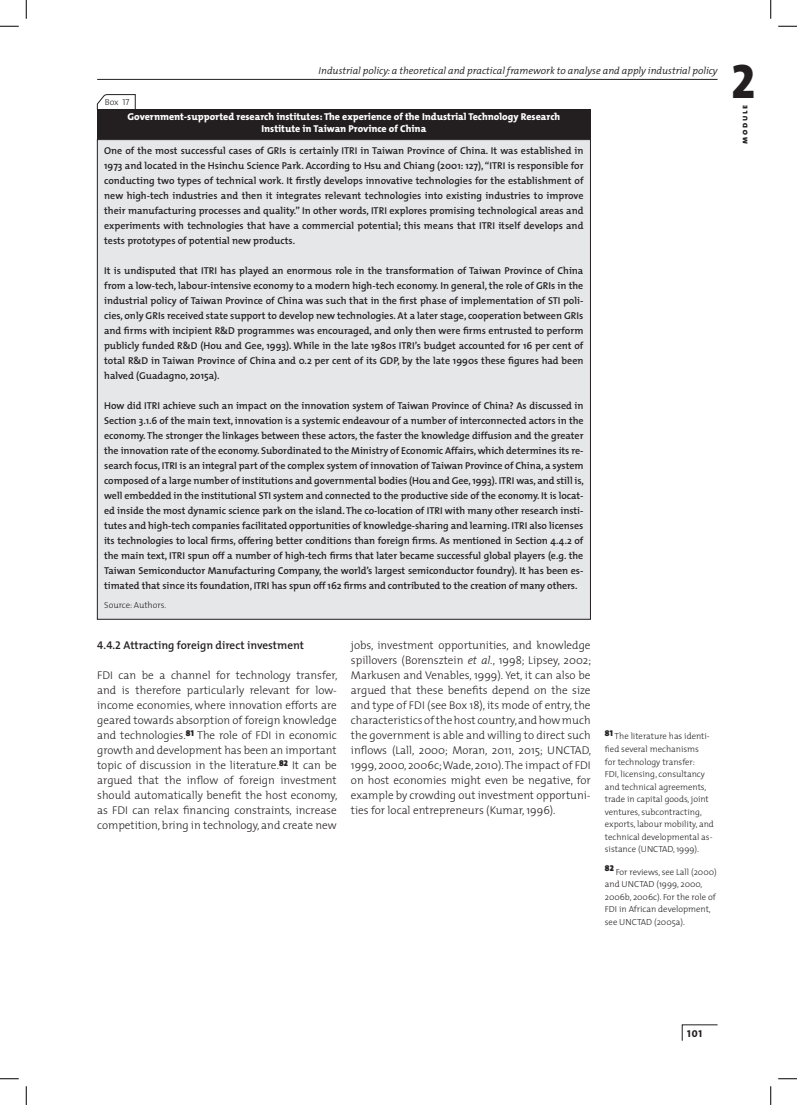
<style>
.page{position:relative;width:797px;height:1105px;background:#fff}
.page>*{position:absolute;margin:0;border:0;box-sizing:border-box;transform-origin:0 0}
.t1{font:48.75px "The Mix Extra Bold Caps";color:#231f20}
.t2{font:300 11.25px/15px "The Mix";color:#231f20;text-align:justify}
.t3{font:600 11.25px "The Mix";color:#231f20}
.t4{font:600 10px/15px "The Mix";color:#231f20;text-align:justify}
.t5{font:800 10px/12.5px "The Mix";color:#fff;text-align:center}
.t6{font:italic 300 10px "The Mix";color:#231f20}
.t7{font:10px "The Mix Extra Bold Caps";color:#231f20}
.t8{font:300 8.75px/12.5px "The Mix";color:#231f20}
.t9{font:8.75px "The Mix Extra Bold Caps";letter-spacing:.2em;color:#231f20}
.s1{font-family:"The Mix Light Caps";font-weight:400}
.s2{font-family:"The Mix Semi Bold Caps";font-weight:400}
.s3{font-style:italic}
</style>
<div class="page">
<hr style="left:97px;top:79px;width:620px;height:1px;background:#231f20">
<svg style="left:681px;top:1024px;width:37px;height:17px"></svg>
<svg style="left:97px;top:94px;width:39px;height:15px"></svg>
<div style="left:97px;top:109px;width:493px;height:30px;background:#231f20"></div>
<div style="left:97px;top:140px;width:493px;height:479px;background:#e6e7e9"></div>
<svg style="left:0;top:25px;width:19px;height:2px"></svg>
<svg style="left:778px;top:25px;width:19px;height:2px"></svg>
<svg style="left:0;top:1078px;width:19px;height:1px"></svg>
<svg style="left:778px;top:1078px;width:19px;height:1px"></svg>
<svg style="left:25px;top:0;width:2px;height:19px"></svg>
<svg style="left:25px;top:1086px;width:2px;height:19px"></svg>
<svg style="left:770px;top:0;width:1px;height:19px"></svg>
<svg style="left:770px;top:1086px;width:1px;height:19px"></svg>
<p class="t6" style="left:318px;top:62px;width:400px">Industrial policy: a theoretical and practical framework to analyse and apply industrial policy</p>
<h1 class="t1" style="left:731px;top:40px;width:26px">2</h1>
<p class="t9" style="left:737px;top:144px;width:41px;rotate:-90deg">module</p>
<p class="t8" style="left:105px;top:96px;width:26px">Box <span class="s1">17</span></p>
<p class="t5" style="left:127px;top:110px;width:434px">Government-supported research institutes: The experience of the Industrial Technology Research<br>Institute in Taiwan Province of China</p>
<p class="t4" style="left:104px;top:143px;width:481px">One of the most successful cases of GRIs is certainly ITRI in Taiwan Province of China. It was established in 1973 and located in the Hsinchu Science Park. According to Hsu and Chiang (2001: 127), “ITRI is responsible for conducting two types of technical work. It firstly develops innovative technologies for the establishment of new high-tech industries and then it integrates relevant technologies into existing industries to improve their manufacturing processes and quality.” In other words, ITRI explores promising technological areas and experiments with technologies that have a commercial potential; this means that ITRI itself develops and tests prototypes of potential new products.</p>
<p class="t4" style="left:104px;top:263px;width:481px">It is undisputed that ITRI has played an enormous role in the transformation of Taiwan Province of China from a low-tech, labour-intensive economy to a modern high-tech economy. In general, the role of GRIs in the industrial policy of Taiwan Province of China was such that in the first phase of implementation of STI poli&shy;cies, only GRIs received state support to develop new technologies. At a later stage, cooperation between GRIs and firms with incipient R&amp;D programmes was encouraged, and only then were firms entrusted to perform publicly funded R&amp;D (Hou and Gee, 1993). While in the late 1980s ITRI’s budget accounted for 16 per cent of total R&amp;D in Taiwan Province of China and 0.2 per cent of its GDP, by the late 1990s these figures had been halved (Guadagno, 2015a).</p>
<p class="t4" style="left:104px;top:398px;width:481px">How did ITRI achieve such an impact on the innovation system of Taiwan Province of China? As discussed in Section 3.1.6 of the main text, innovation is a systemic endeavour of a number of interconnected actors in the economy. The stronger the linkages between these actors, the faster the knowledge diffusion and the greater the innovation rate of the economy. Subordinated to the Ministry of Economic Affairs,which determines its re&shy;search focus, ITRI is an integral part of the complex system of innovation of Taiwan Province of China, a system composed of a large number of institutions and governmental bodies (Hou and Gee,1993). ITRI was, and still is, well embedded in the institutional STI system and connected to the productive side of the economy. It is locat&shy;ed inside the most dynamic science park on the island. The co-location of ITRI with many other research insti&shy;tutes and high-tech companies facilitated opportunities of knowledge-sharing and learning. ITRI also licenses its technologies to local firms, offering better conditions than foreign firms. As mentioned in Section 4.4.2 of the main text, ITRI spun off a number of high-tech firms that later became successful global players (e.g. the Taiwan Semiconductor Manufacturing Company, the world’s largest semiconductor foundry). It has been es&shy;timated that since its foundation, ITRI has spun off 162 firms and contributed to the creation of many others.</p>
<p class="t8" style="left:104px;top:599px;width:64px">Source: Authors.</p>
<p class="t3" style="left:97px;top:636px;width:208px"><span class="s2">4.4.2</span> Attracting foreign direct investment</p>
<p class="t2" style="left:97px;top:668px;width:242px">FDI can be a channel for technology transfer, and is therefore particularly relevant for low&shy;income economies, where innovation efforts are geared towards absorption of foreign knowledge and technologies.<sup>81</sup> The role of FDI in economic growth and development has been an important topic of discussion in the literature.<sup>82</sup> It can be argued that the inflow of foreign investment should automatically benefit the host economy, as FDI can relax financing constraints, increase competition, bring in technology, and create new</p>
<p class="t2" style="left:351px;top:638px;width:242px">jobs, investment opportunities, and knowledge spillovers (Borensztein <span class="s3">et al.</span>, 1998; Lipsey, 2002; Markusen and Venables, 1999). Yet, it can also be argued that these benefits depend on the size and type of FDI (see Box 18), its mode of entry, the characteristics of the host country, and how much the government is able and willing to direct such inflows (Lall, 2000; Moran, 2011, 2015; UNCTAD, 1999, 2000, 2006c; Wade, 2010). The impact of FDI on host economies might even be negative, for example by crowding out investment opportuni&shy;ties for local entrepreneurs (Kumar, 1996).</p>
<p class="t8" style="left:605px;top:730px;width:111px"><sup>81</sup> The literature has identi&shy;fied several mechanisms<br>for technology transfer:<br>FDI, licensing, consultancy and technical agreements, trade in capital goods, joint ventures, subcontracting, exports, labour mobility, and technical developmental as&shy;sistance (UNCTAD, 1999).</p>
<p class="t8" style="left:605px;top:865px;width:113px"><sup>82</sup> For reviews, see Lall (2000) and UNCTAD (1999, 2000,<br>2006b, 2006c). For the role of<br>FDI in African development, see UNCTAD (2005a).</p>
<p class="t7" style="left:687px;top:1025px;width:17px">101</p>
</div>
